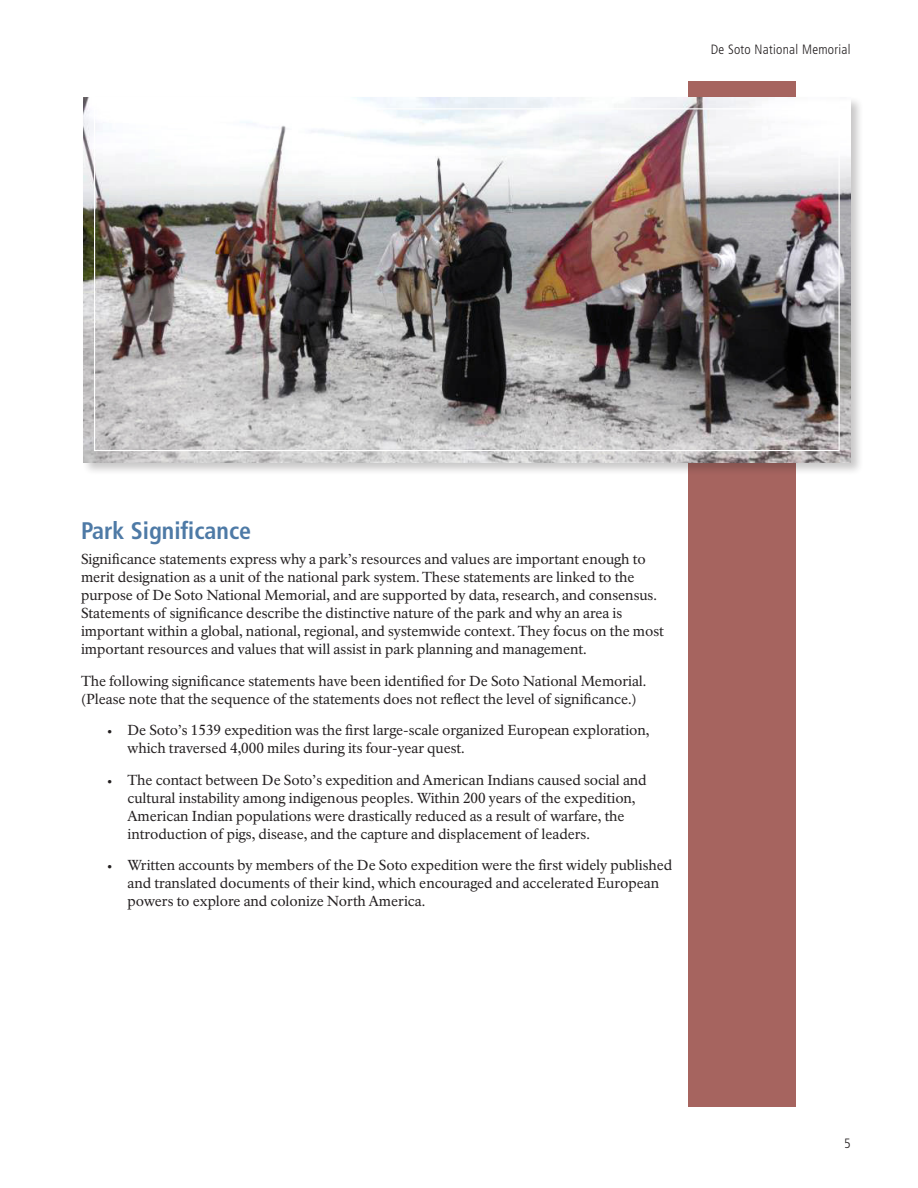
<style>
.page{position:relative;width:918px;height:1188px;background:#fff}
.page>*{position:absolute;margin:0;border:0;box-sizing:border-box;transform-origin:0 0}
.t1{font:700 condensed 24px "Frutiger LT Std";color:#4e7aa6}
.t2{font:14.25px/18px "NPS Rawlinson OT";color:#231f20}
.t3{font:300 condensed 13.5px "Frutiger LT Std";letter-spacing:.02em;color:#231f20}
.s1{font-family:"Frutiger LT Std";font-weight:900}
</style>
<div class="page">
<div style="left:688px;top:81px;width:108px;height:1026px;background:#a6645f"></div>
<div style="left:81px;top:95px;width:783px;height:381px;background:#231f20;opacity:.25"></div>
<img style="left:83px;top:97px;width:767px;height:365px">
<p class="t3" style="left:711px;top:42px;width:141px">De Soto National Memorial</p>
<h3 class="t1" style="left:81px;top:517px;width:172px">Park Significance</h3>
<p class="t2" style="left:81px;top:550px;width:584px">Significance statements express why a park’s resources and values are important enough to merit designation as a unit of the national park system. These statements are linked to the purpose of De Soto National Memorial, and are supported by data, research, and consensus.<br>Statements of significance describe the distinctive nature of the park and why an area is important within a global, national, regional, and systemwide context. They focus on the most important resources and values that will assist in park planning and management.</p>
<p class="t2" style="left:81px;top:672px;width:567px">The following significance statements have been identified for De Soto National Memorial. (Please note that the sequence of the statements does not reflect the level of significance.)</p>
<p class="t2" style="left:127px;top:721px;width:523px;text-indent:-20px"><span class="s1">·</span> De Soto’s 1539 expedition was the first large-scale organized European exploration, which traversed 4,000 miles during its four-year quest.</p>
<p class="t2" style="left:127px;top:771px;width:521px;text-indent:-20px"><span class="s1">·</span> The contact between De Soto’s expedition and American Indians caused social and cultural instability among indigenous peoples. Within 200 years of the expedition, American Indian populations were drastically reduced as a result of warfare, the introduction of pigs, disease, and the capture and displacement of leaders.</p>
<p class="t2" style="left:127px;top:856px;width:546px;text-indent:-20px"><span class="s1">·</span> Written accounts by members of the De Soto expedition were the first widely published and translated documents of their kind, which encouraged and accelerated European powers to explore and colonize North America.</p>
<p class="t3" style="left:844px;top:1135px;width:8px">5</p>
</div>
